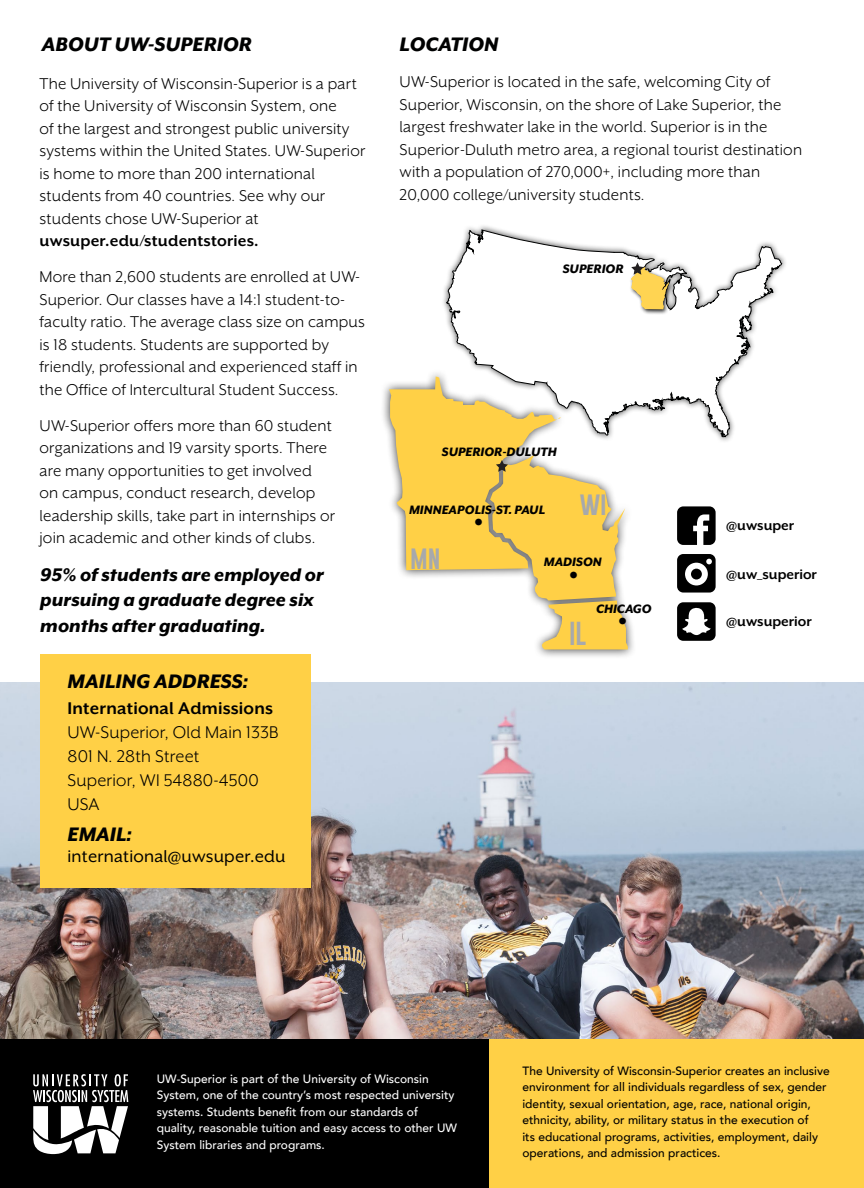
<style>
.page{position:relative;width:864px;height:1188px;background:#fff}
.page>*{position:absolute;margin:0;border:0;box-sizing:border-box;transform-origin:0 0}
.t1{font:24.3px "Gobold";color:#a7a9ac}
.t2{font:italic 800 22.5px "Mr Eaves XL Mod OT";color:#000101}
.t3{font:italic 800 21px/25.2px "Mr Eaves XL Mod OT";color:#000101}
.t4{font:19.5px/24px "Mr Eaves XL San OT";letter-spacing:.01em;color:#000}
.t5{font:19.5px "Mr Eaves XL San OT";letter-spacing:.01em;color:#000}
.t6{font:700 19.5px "Mr Eaves XL San OT";letter-spacing:.01em;color:#000}
.t7{font:18.75px "Gobold";color:#000}
.t8{font:18px/22.5px "Mr Eaves XL San OT";letter-spacing:.01em;color:#000}
.t9{font:700 18px "Mr Eaves XL San OT";letter-spacing:.01em;color:#000}
.t10{font:700 15.75px "Mr Eaves XL San OT";color:#000}
.t11{font:italic 800 14.1px "Mr Eaves XL Mod OT";color:#000}
.t12{font:italic 800 13.95px "Mr Eaves XL Mod OT";color:#000}
.t13{font:500 12px/16.5px "Avenir";color:#000}
.t14{font:500 12px/16.5px "Avenir";color:#fff}
</style>
<div class="page">
<img style="left:0;top:683px;width:864px;height:357px">
<div style="left:40px;top:655px;width:270px;height:233px;background:#ffd046"></div>
<div style="left:0;top:1040px;width:489px;height:148px;background:#000"></div>
<svg style="left:33px;top:1074px;width:95px;height:80px"></svg>
<svg style="left:677px;top:506px;width:39px;height:39px"></svg>
<svg style="left:677px;top:554px;width:39px;height:39px"></svg>
<div style="left:691px;top:569px;width:11px;height:11px;background:#000;border-radius:50%"></div>
<svg style="left:677px;top:602px;width:39px;height:39px"></svg>
<div style="left:489px;top:1040px;width:375px;height:148px;background:#ffd046"></div>
<svg style="left:446px;top:229px;width:336px;height:208px"></svg>
<div style="left:629px;top:265px;width:45px;height:50px;background:#000;opacity:.9"></div>
<svg style="left:631px;top:262px;width:38px;height:47px"></svg>
<div style="left:380px;top:368px;width:257px;height:291px;background:#000;opacity:.75"></div>
<svg style="left:389px;top:377px;width:239px;height:272px"></svg>
<p class="t2" style="left:42px;top:33px;width:211px">ABOUT UW-SUPERIOR</p>
<p class="t8" style="left:40px;top:72px;width:327px">The University of Wisconsin-Superior is a part of the University of Wisconsin System, one<br>of the largest and strongest public university systems within the United States. UW-Superior is home to more than 200 international students from 40 countries. See why our students chose UW-Superior at</p>
<p class="t9" style="left:40px;top:232px;width:221px">uwsuper.edu/studentstories.</p>
<p class="t8" style="left:40px;top:266px;width:327px">More than 2,600 students are enrolled at UW-Superior. Our classes have a 14:1 student-to&shy;faculty ratio. The average class size on campus is 18 students. Students are supported by friendly, professional and experienced staff in the Office of Intercultural Student Success.</p>
<p class="t8" style="left:40px;top:414px;width:297px">UW-Superior offers more than 60 student organizations and 19 varsity sports. There are many opportunities to get involved on campus, conduct research, develop leadership skills, take part in internships or join academic and other kinds of clubs.</p>
<p class="t3" style="left:40px;top:562px;width:285px">95% of students are employed or pursuing a graduate degree six months after graduating.</p>
<p class="t2" style="left:68px;top:670px;width:182px">MAILING ADDRESS:</p>
<p class="t6" style="left:68px;top:699px;width:207px">International Admissions</p>
<p class="t4" style="left:68px;top:720px;width:213px">UW-Superior, Old Main 133B<br>801 N. 28th Street<br>Superior, WI 54880-4500<br>USA</p>
<p class="t5" style="left:68px;top:846px;width:220px">international@uwsuper.edu</p>
<p class="t2" style="left:68px;top:823px;width:66px">EMAIL:</p>
<p class="t2" style="left:400px;top:33px;width:100px">LOCATION</p>
<p class="t8" style="left:400px;top:71px;width:404px">UW-Superior is located in the safe, welcoming City of Superior, Wisconsin, on the shore of Lake Superior, the largest freshwater lake in the world. Superior is in the Superior-Duluth metro area, a regional tourist destination with a population of 270,000+, including more than 20,000 college/university students.</p>
<p class="t11" style="left:563px;top:262px;width:63px">SUPERIOR</p>
<p class="t12" style="left:442px;top:445px;width:116px">SUPERIOR-DULUTH</p>
<p class="t12" style="left:409px;top:503px;width:138px">MINNEAPOLIS-ST. PAUL</p>
<p class="t7" style="left:474px;top:510px;width:11px">•</p>
<h1 class="t1" style="left:580px;top:488px;width:29px">wi</h1>
<h1 class="t1" style="left:410px;top:542px;width:32px">mn</h1>
<p class="t12" style="left:544px;top:555px;width:59px">MADISON</p>
<p class="t7" style="left:569px;top:563px;width:11px">•</p>
<h1 class="t1" style="left:569px;top:618px;width:19px">IL</h1>
<p class="t12" style="left:596px;top:602px;width:57px">CHICAGO</p>
<p class="t7" style="left:618px;top:609px;width:11px">•</p>
<p class="t10" style="left:726px;top:518px;width:69px">@uwsuper</p>
<p class="t10" style="left:726px;top:566px;width:92px">@uw_superior</p>
<p class="t10" style="left:726px;top:614px;width:87px">@uwsuperior</p>
<p class="t14" style="left:157px;top:1070px;width:302px">UW-Superior is part of the University of Wisconsin System, one of the country’s most respected university systems. Students benefit from our standards of quality, reasonable tuition and easy access to other UW System libraries and programs.</p>
<p class="t13" style="left:522px;top:1062px;width:309px">The University of Wisconsin-Superior creates an inclusive environment for all individuals regardless of sex, gender identity, sexual orientation, age, race, national origin, ethnicity, ability, or military status in the execution of<br>its educational programs, activities, employment, daily operations, and admission practices.</p>
</div>
